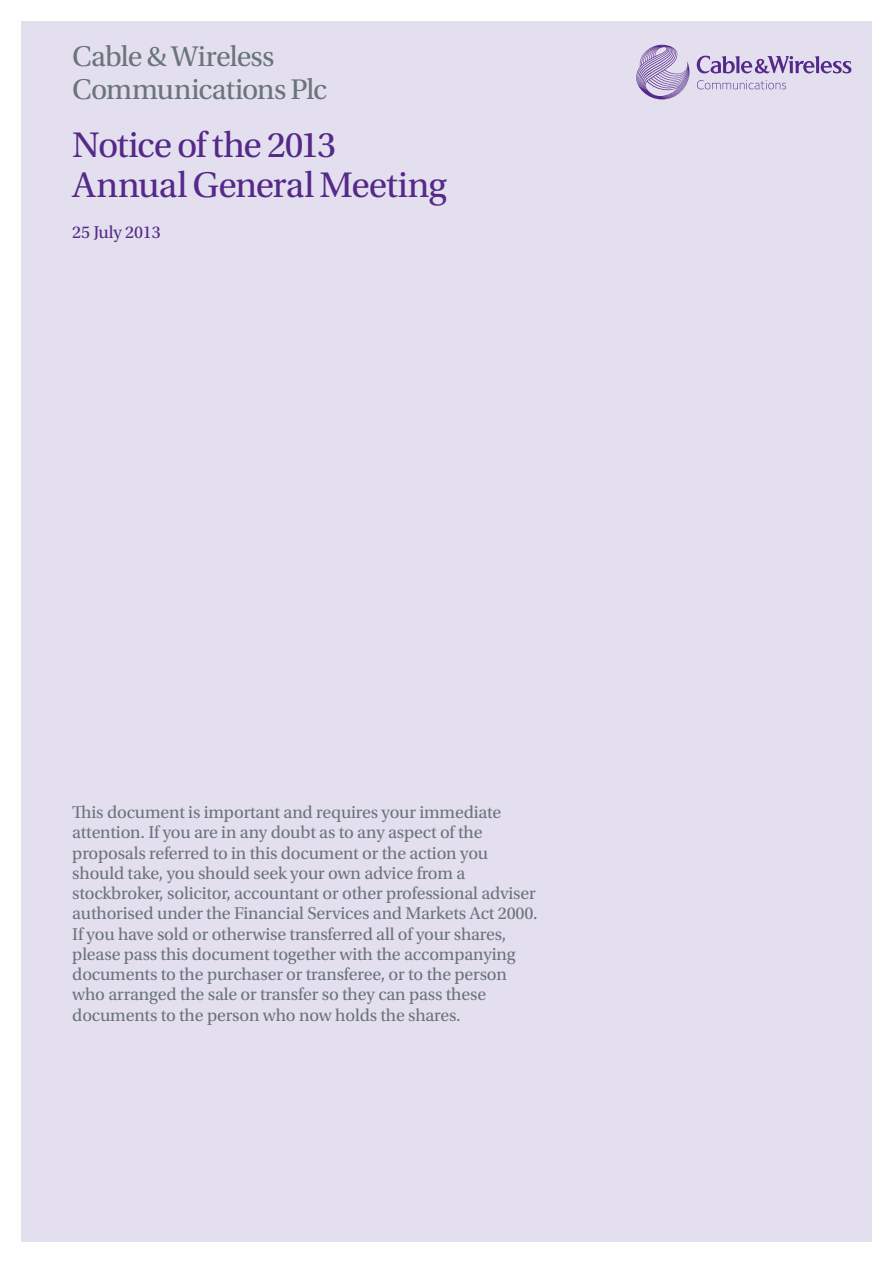
<style>
.page{position:relative;width:893px;height:1263px;background:#fff}
.page>*{position:absolute;margin:0;border:0;box-sizing:border-box;transform-origin:0 0}
.t1{font:37.5px/40.5px "Utopia Std";letter-spacing:-.03em;color:#542989}
.t2{font:30px/33px "Utopia Std";letter-spacing:-.03em;color:#6a747b}
.t3{font:18px/20.2px "Utopia Std";letter-spacing:-.01em;color:#6a747b}
.t4{font:18px "Utopia Std";letter-spacing:-.01em;color:#542989}
</style>
<div class="page">
<div style="left:21px;top:21px;width:851px;height:1221px;background:#e4dfee"></div>
<svg style="left:697px;top:56px;width:154px;height:17px"></svg>
<svg style="left:697px;top:80px;width:89px;height:9px"></svg>
<svg style="left:636px;top:45px;width:53px;height:54px"></svg>
<h2 class="t2" style="left:72px;top:41px;width:256px">Cable &amp; Wireless<br>Communications Plc</h2>
<h1 class="t1" style="left:72px;top:125px;width:376px">Notice of the 2013<br>Annual General Meeting</h1>
<p class="t4" style="left:72px;top:222px;width:90px">25 July 2013</p>
<p class="t3" style="left:72px;top:802px;width:467px">This document is important and requires your immediate attention. If you are in any doubt as to any aspect of the proposals referred to in this document or the action you should take, you should seek your own advice from a stockbroker, solicitor, accountant or other professional adviser authorised under the Financial Services and Markets Act 2000.<br>If you have sold or otherwise transferred all of your shares, please pass this document together with the accompanying documents to the purchaser or transferee, or to the person who arranged the sale or transfer so they can pass these documents to the person who now holds the shares.</p>
</div>
